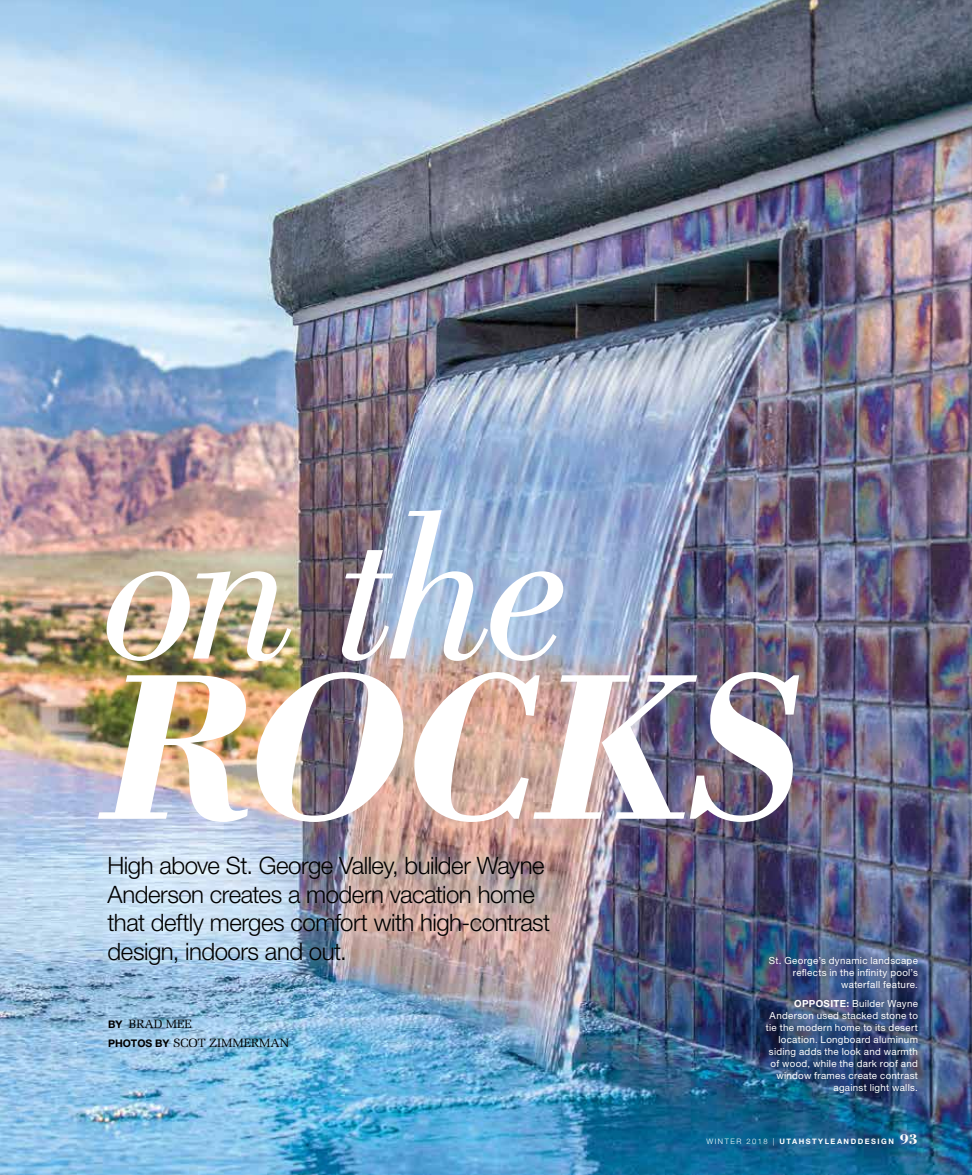
<style>
.page{position:relative;width:972px;height:1175px;background:#fff}
.page>*{position:absolute;margin:0;border:0;box-sizing:border-box;transform-origin:0 0}
.t1{font:italic 214.65px "Bodoni Std";color:#fff}
.t2{font:italic 700 214.65px "Bodoni Std";letter-spacing:-.045em;color:#fff}
.t3{font:300 24px/28.5px "Helvetica Neue LT Std";letter-spacing:-.02em;color:#000}
.t4{font:12px/18.8px "Melior";color:#000}
.t5{font:9.75px/12px "Helvetica Neue LT Std";letter-spacing:.03em;color:#fff;text-align:right}
.t6{font:700 7.5px "Helvetica Neue LT Std";letter-spacing:.2em;color:#fff}
.s1{font-family:"Helvetica Neue LT Std";font-weight:700;font-size:10.5px}
.s2{font-weight:700}
.s3{font-weight:300}
.s4{font-family:"Bodoni Std";font-size:15px}
</style>
<div class="page">
<img style="left:0;top:0;width:972px;height:1174px">
<div style="left:100px;top:1010px;width:197px;height:46px;background:#fff;opacity:.3"></div>
<div style="left:96px;top:844px;width:464px;height:133px;background:#fff;opacity:.63"></div>
<div style="left:759px;top:949px;width:167px;height:152px;background:#000;opacity:.4"></div>
<h1 class="t1" style="left:104px;top:468px;width:469px">on the</h1>
<h1 class="t2" style="left:99px;top:615px;width:708px">ROCKS</h1>
<h2 class="t3" style="left:108px;top:851px;width:444px">High above St. George Valley, builder Wayne Anderson creates a modern vacation home that deftly merges comfort with high-contrast design, indoors and out.</h2>
<p class="t4" style="left:108px;top:1014px;width:183px"><span class="s1">BY</span> BRAD MEE<br><span class="s1">PHOTOS BY</span> SCOT ZIMMERMAN</p>
<p class="t5" style="left:769px;top:954px;width:151px">St. George’s dynamic landscape reflects in the infinity pool’s waterfall feature.</p>
<p class="t5" style="left:766px;top:997px;width:154px"><span class="s2">OPPOSITE:</span> Builder Wayne<br>Anderson used stacked stone to tie the modern home to its desert location. Longboard aluminum siding adds the look and warmth of wood, while the dark roof and window frames create contrast against light walls.</p>
<p class="t6" style="left:706px;top:1137px;width:213px"><span class="s3">WINTER 2018 |</span> UTAHSTYLEANDDESIGN <span class="s4">93</span></p>
</div>
